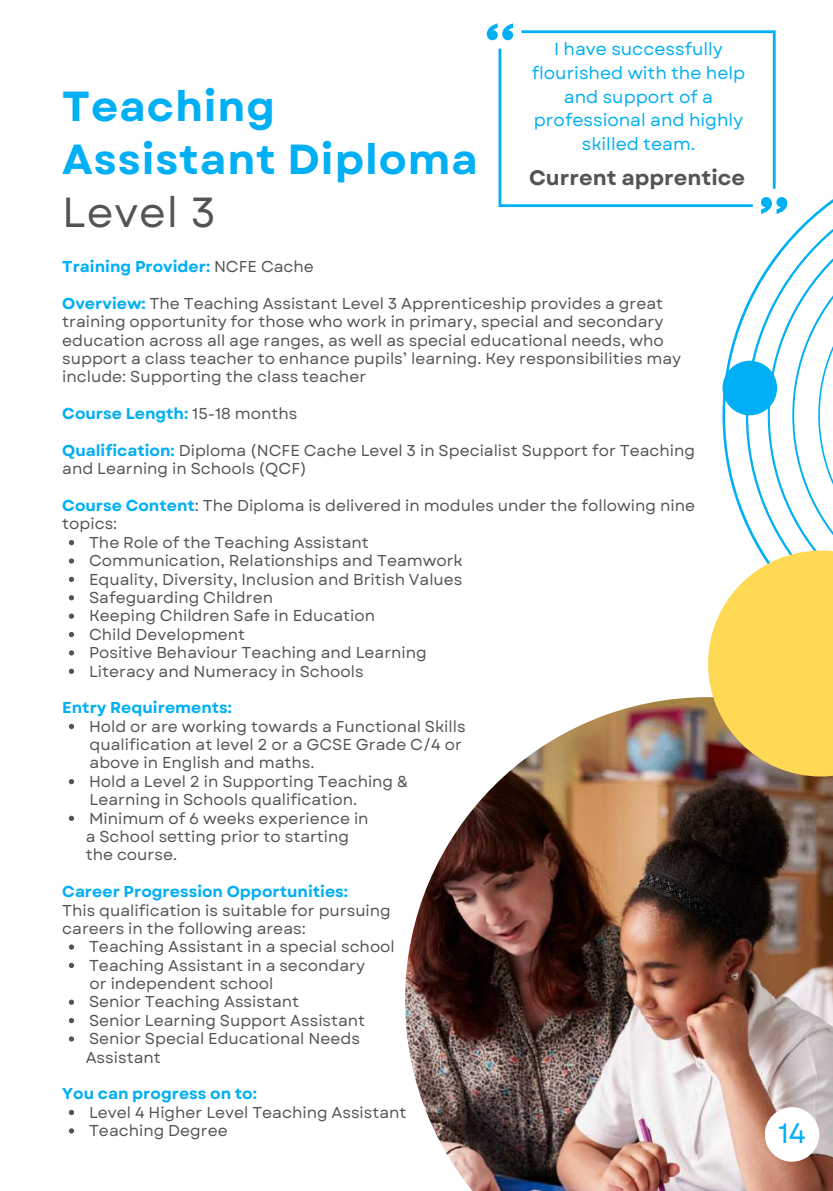
<style>
.page{position:relative;width:833px;height:1191px;background:#fff}
.page>*{position:absolute;margin:0;border:0;box-sizing:border-box;transform-origin:0 0}
.t1{font:700 42px/52.5px "Garet";letter-spacing:.02em;color:#00aff4}
.t2{font:42px "Garet";letter-spacing:.02em;color:#545454}
.t3{font:28px "Garet";color:#00aff4}
.t4{font:700 21px "Garet";color:#545454}
.t5{font:17.5px/23.6px "Garet";color:#00aff4;text-align:center}
.t6{font:15.75px/18.4px "Garet";color:#545454}
.t7{font:700 15.75px "Garet";color:#00aff4}
.s1{font-weight:400;color:#545454}
.s2{font-weight:700;color:#00aff4}
</style>
<div class="page">
<svg style="left:69px;top:540px;width:5px;height:5px"></svg>
<svg style="left:69px;top:558px;width:5px;height:5px"></svg>
<svg style="left:69px;top:576px;width:5px;height:6px"></svg>
<svg style="left:69px;top:595px;width:5px;height:5px"></svg>
<svg style="left:69px;top:613px;width:5px;height:5px"></svg>
<svg style="left:69px;top:632px;width:5px;height:5px"></svg>
<svg style="left:69px;top:650px;width:5px;height:5px"></svg>
<svg style="left:69px;top:668px;width:5px;height:6px"></svg>
<svg style="left:69px;top:723px;width:5px;height:6px"></svg>
<svg style="left:69px;top:779px;width:5px;height:5px"></svg>
<svg style="left:69px;top:815px;width:5px;height:6px"></svg>
<svg style="left:69px;top:944px;width:5px;height:5px"></svg>
<svg style="left:69px;top:962px;width:5px;height:6px"></svg>
<svg style="left:69px;top:999px;width:5px;height:5px"></svg>
<svg style="left:69px;top:1018px;width:5px;height:5px"></svg>
<svg style="left:69px;top:1036px;width:5px;height:5px"></svg>
<svg style="left:69px;top:1109px;width:5px;height:6px"></svg>
<svg style="left:69px;top:1128px;width:5px;height:5px"></svg>
<img style="left:405px;top:697px;width:428px;height:493px">
<svg style="left:521px;top:30px;width:255px;height:159px"></svg>
<svg style="left:498px;top:49px;width:255px;height:158px"></svg>
<svg style="left:487px;top:23px;width:26px;height:17px"></svg>
<svg style="left:708px;top:194px;width:125px;height:582px"></svg>
<div style="left:765px;top:1107px;width:54px;height:54px;background:#fff;border-radius:50%"></div>
<h1 class="t1" style="left:62px;top:81px;width:417px">Teaching<br>Assistant Diploma</h1>
<h1 class="t2" style="left:62px;top:181px;width:155px">Level 3</h1>
<p class="t5" style="left:532px;top:37px;width:215px">I have successfully flourished with the help and support of a professional and highly skilled team.</p>
<h3 class="t4" style="left:529px;top:163px;width:218px">Current apprentice</h3>
<p class="t7" style="left:62px;top:255px;width:253px">Training Provider: <span class="s1">NCFE Cache</span></p>
<p class="t6" style="left:62px;top:294px;width:620px"><span class="s2">Overview:</span> The Teaching Assistant Level 3 Apprenticeship provides a great training opportunity for those who work in primary, special and secondary education across all age ranges, as well as special educational needs, who support a class teacher to enhance pupils’ learning. Key responsibilities may include: Supporting the class teacher</p>
<p class="t7" style="left:62px;top:402px;width:237px">Course Length: <span class="s1">15-18 months</span></p>
<p class="t6" style="left:62px;top:441px;width:634px"><span class="s2">Qualification:</span> Diploma (NCFE Cache Level 3 in Specialist Support for Teaching and Learning in Schools (QCF)</p>
<p class="t6" style="left:62px;top:496px;width:634px"><span class="s2">Course Content</span>: The Diploma is delivered in modules under the following nine</p>
<p class="t6" style="left:62px;top:515px;width:57px">topics:</p>
<p class="t6" style="left:89px;top:533px;width:281px">The Role of the Teaching Assistant</p>
<p class="t6" style="left:89px;top:551px;width:375px">Communication, Relationships and Teamwork</p>
<p class="t6" style="left:89px;top:570px;width:375px">Equality, Diversity, Inclusion and British Values</p>
<p class="t6" style="left:89px;top:588px;width:186px">Safeguarding Children</p>
<p class="t6" style="left:89px;top:607px;width:287px">Keeping Children Safe in Education</p>
<p class="t6" style="left:89px;top:625px;width:158px">Child Development</p>
<p class="t6" style="left:89px;top:643px;width:339px">Positive Behaviour Teaching and Learning</p>
<p class="t6" style="left:89px;top:662px;width:276px">Literacy and Numeracy in Schools</p>
<p class="t7" style="left:62px;top:696px;width:171px">Entry Requirements:</p>
<p class="t6" style="left:86px;top:717px;width:381px">Hold or are working towards a Functional Skills qualification at level 2 or a GCSE Grade C/4 or above in English and maths.<br>Hold a Level 2 in Supporting Teaching &amp; Learning in Schools qualification.<br>Minimum of 6 weeks experience in<br>a School setting prior to starting<br>the course.</p>
<p class="t7" style="left:62px;top:880px;width:287px">Career Progression Opportunities:</p>
<p class="t6" style="left:62px;top:901px;width:330px">This qualification is suitable for pursuing careers in the following areas:</p>
<p class="t6" style="left:86px;top:937px;width:311px">Teaching Assistant in a special school<br>Teaching Assistant in a secondary<br>or independent school<br>Senior Teaching Assistant<br>Senior Learning Support Assistant<br>Senior Special Educational Needs<br>Assistant</p>
<p class="t7" style="left:62px;top:1082px;width:196px">You can progress on to:</p>
<p class="t6" style="left:89px;top:1103px;width:319px">Level 4 Higher Level Teaching Assistant<br>Teaching Degree</p>
<h2 class="t3" style="left:778px;top:1113px;width:29px">14</h2>
</div>
